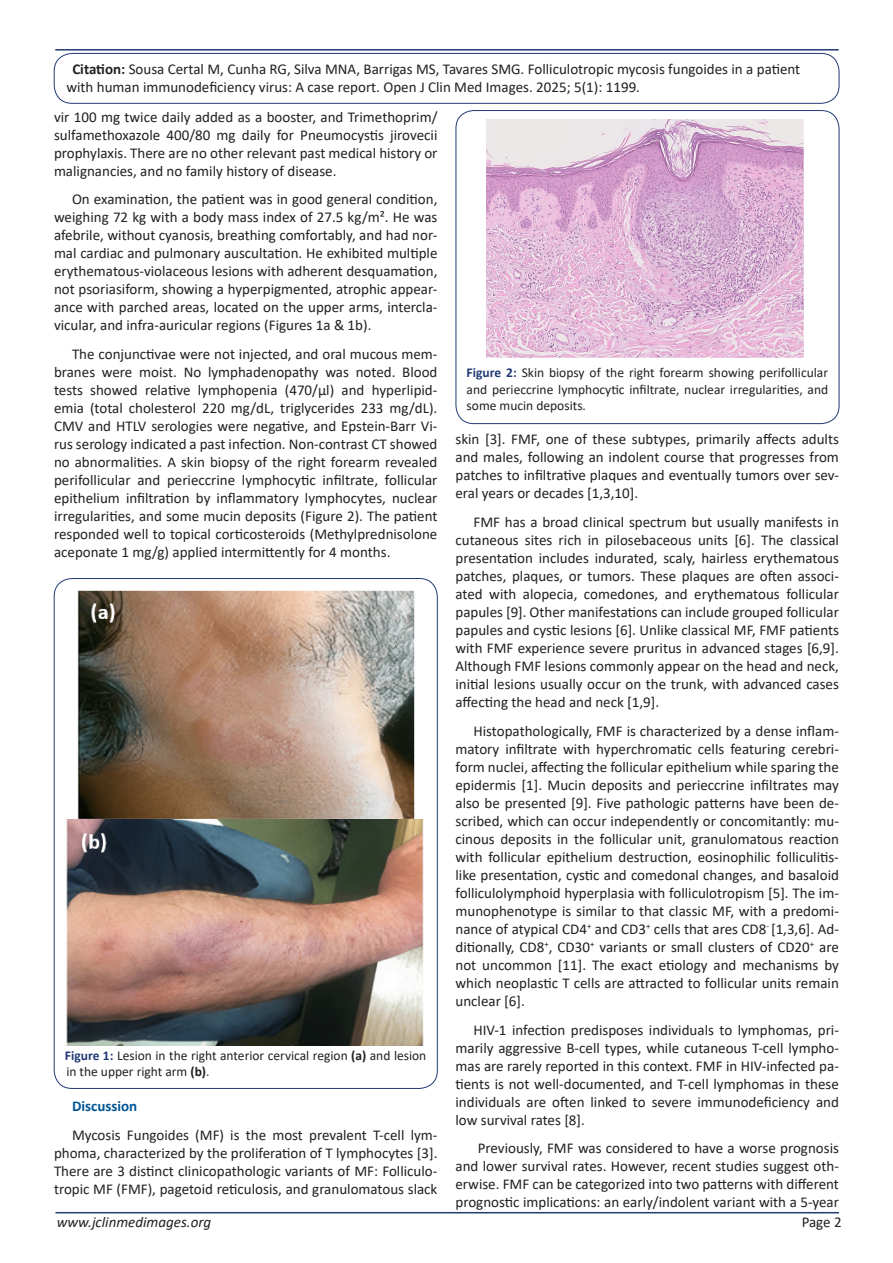
<style>
.page{position:relative;width:893px;height:1263px;background:#fff}
.page>*{position:absolute;margin:0;border:0;box-sizing:border-box;transform-origin:0 0}
.t1{font:15px/18px "Calibri";color:#231f20;text-align:justify}
.t2{font:italic 15px "Calibri";color:#231f20}
.t3{font:700 15px "Calibri";color:#005596}
.t4{font:13.5px/16.5px "Calibri";color:#231f20}
.s1{font-weight:700}
.s2{font-weight:700;color:#223b76}
</style>
<div class="page">
<hr style="left:55px;top:1212px;width:784px;height:1px;background:#223b76">
<hr style="left:55px;top:49px;width:784px;height:2px;background:#223b76">
<div style="left:54px;top:53px;width:785px;height:51px;border:1px solid #223b76;border-radius:18px"></div>
<img style="left:77px;top:590px;width:338px;height:229px">
<img style="left:66px;top:819px;width:357px;height:227px">
<div style="left:456px;top:110px;width:383px;height:314px;border:1px solid #223b76;border-radius:18px"></div>
<img style="left:487px;top:120px;width:316px;height:237px">
<p class="t1" style="left:66px;top:60px;width:735px;text-indent:6px"><span class="s1">Citation:</span> Sousa Certal M, Cunha RG, Silva MNA, Barrigas MS, Tavares SMG. Folliculotropic mycosis fungoides in a patient with human immunodeficiency virus: A case report. Open J Clin Med Images. 2025; 5(1): 1199.</p>
<p class="t1" style="left:54px;top:107px;width:385px">vir 100 mg twice daily added as a booster, and Trimethoprim/ sulfamethoxazole 400/80 mg daily for Pneumocystis jirovecii prophylaxis. There are no other relevant past medical history or malignancies, and no family history of disease.</p>
<p class="t1" style="left:54px;top:190px;width:385px;text-indent:18px">On examination, the patient was in good general condition, weighing 72 kg with a body mass index of 27.5 kg/m². He was afebrile, without cyanosis, breathing comfortably, and had nor&shy;mal cardiac and pulmonary auscultation. He exhibited multiple erythematous-violaceous lesions with adherent desquamation, not psoriasiform, showing a hyperpigmented, atrophic appear&shy;ance with parched areas, located on the upper arms, intercla&shy;vicular, and infra-auricular regions (Figures 1a &amp; 1b).</p>
<p class="t1" style="left:54px;top:345px;width:385px;text-indent:18px">The conjunctivae were not injected, and oral mucous mem&shy;branes were moist. No lymphadenopathy was noted. Blood tests showed relative lymphopenia (470/µl) and hyperlipid&shy;emia (total cholesterol 220 mg/dL, triglycerides 233 mg/dL).<br>CMV and HTLV serologies were negative, and Epstein-Barr Vi&shy;rus serology indicated a past infection. Non-contrast CT showed no abnormalities. A skin biopsy of the right forearm revealed perifollicular and perieccrine lymphocytic infiltrate, follicular epithelium infiltration by inflammatory lymphocytes, nuclear irregularities, and some mucin deposits (Figure 2). The patient responded well to topical corticosteroids (Methylprednisolone aceponate 1 mg/g) applied intermittently for 4 months.</p>
<p class="t4" style="left:467px;top:364px;width:363px;text-align:justify"><span class="s2">Figure 2:</span> Skin biopsy of the right forearm showing perifollicular and perieccrine lymphocytic infiltrate, nuclear irregularities, and some mucin deposits.</p>
<p class="t1" style="left:455px;top:430px;width:385px">skin [3]. FMF, one of these subtypes, primarily affects adults and males, following an indolent course that progresses from patches to infiltrative plaques and eventually tumors over sev&shy;eral years or decades [1,3,10].</p>
<p class="t1" style="left:455px;top:512px;width:385px;text-indent:18px">FMF has a broad clinical spectrum but usually manifests in cutaneous sites rich in pilosebaceous units [6]. The classical presentation includes indurated, scaly, hairless erythematous patches, plaques, or tumors. These plaques are often associ&shy;ated with alopecia, comedones, and erythematous follicular papules [9]. Other manifestations can include grouped follicular papules and cystic lesions [6]. Unlike classical MF, FMF patients with FMF experience severe pruritus in advanced stages [6,9].<br>Although FMF lesions commonly appear on the head and neck, initial lesions usually occur on the trunk, with advanced cases affecting the head and neck [1,9].</p>
<p class="t1" style="left:455px;top:721px;width:385px;text-indent:18px">Histopathologically, FMF is characterized by a dense inflam&shy;matory infiltrate with hyperchromatic cells featuring cerebri&shy;form nuclei, affecting the follicular epithelium while sparing the epidermis [1]. Mucin deposits and perieccrine infiltrates may also be presented [9]. Five pathologic patterns have been de&shy;scribed, which can occur independently or concomitantly: mu&shy;cinous deposits in the follicular unit, granulomatous reaction with follicular epithelium destruction, eosinophilic folliculitis&shy;like presentation, cystic and comedonal changes, and basaloid folliculolymphoid hyperplasia with folliculotropism [5]. The im&shy;munophenotype is similar to that classic MF, with a predomi&shy;nance of atypical CD4<sup>+</sup> and CD3<sup>+</sup> cells that ares CD8<sup>-</sup> [1,3,6]. Ad&shy;ditionally, CD8<sup>+</sup>, CD30<sup>+</sup> variants or small clusters of CD20<sup>+</sup> are not uncommon [11]. The exact etiology and mechanisms by which neoplastic T cells are attracted to follicular units remain unclear [6].</p>
<p class="t1" style="left:455px;top:1020px;width:385px;text-indent:18px">HIV-1 infection predisposes individuals to lymphomas, pri&shy;marily aggressive B-cell types, while cutaneous T-cell lympho&shy;mas are rarely reported in this context. FMF in HIV-infected pa&shy;tients is not well-documented, and T-cell lymphomas in these individuals are often linked to severe immunodeficiency and low survival rates [8].</p>
<p class="t1" style="left:455px;top:1139px;width:385px;text-indent:22px">Previously, FMF was considered to have a worse prognosis and lower survival rates. However, recent studies suggest oth&shy;erwise. FMF can be categorized into two patterns with different prognostic implications: an early/indolent variant with a 5-year</p>
<p class="t4" style="left:65px;top:1047px;width:363px"><span class="s2">Figure 1:</span> Lesion in the right anterior cervical region <span class="s1">(a)</span> and lesion in the upper right arm <span class="s1">(b)</span>.</p>
<p class="t3" style="left:72px;top:1096px;width:67px">Discussion</p>
<p class="t1" style="left:54px;top:1126px;width:385px;text-indent:18px">Mycosis Fungoides (MF) is the most prevalent T-cell lym&shy;phoma, characterized by the proliferation of T lymphocytes [3].<br>There are 3 distinct clinicopathologic variants of MF: Folliculo&shy;tropic MF (FMF), pagetoid reticulosis, and granulomatous slack</p>
<p class="t2" style="left:57px;top:1211px;width:156px">www.jclinmedimages.org</p>
<p class="t1" style="left:802px;top:1212px;width:42px">Page 2</p>
</div>
